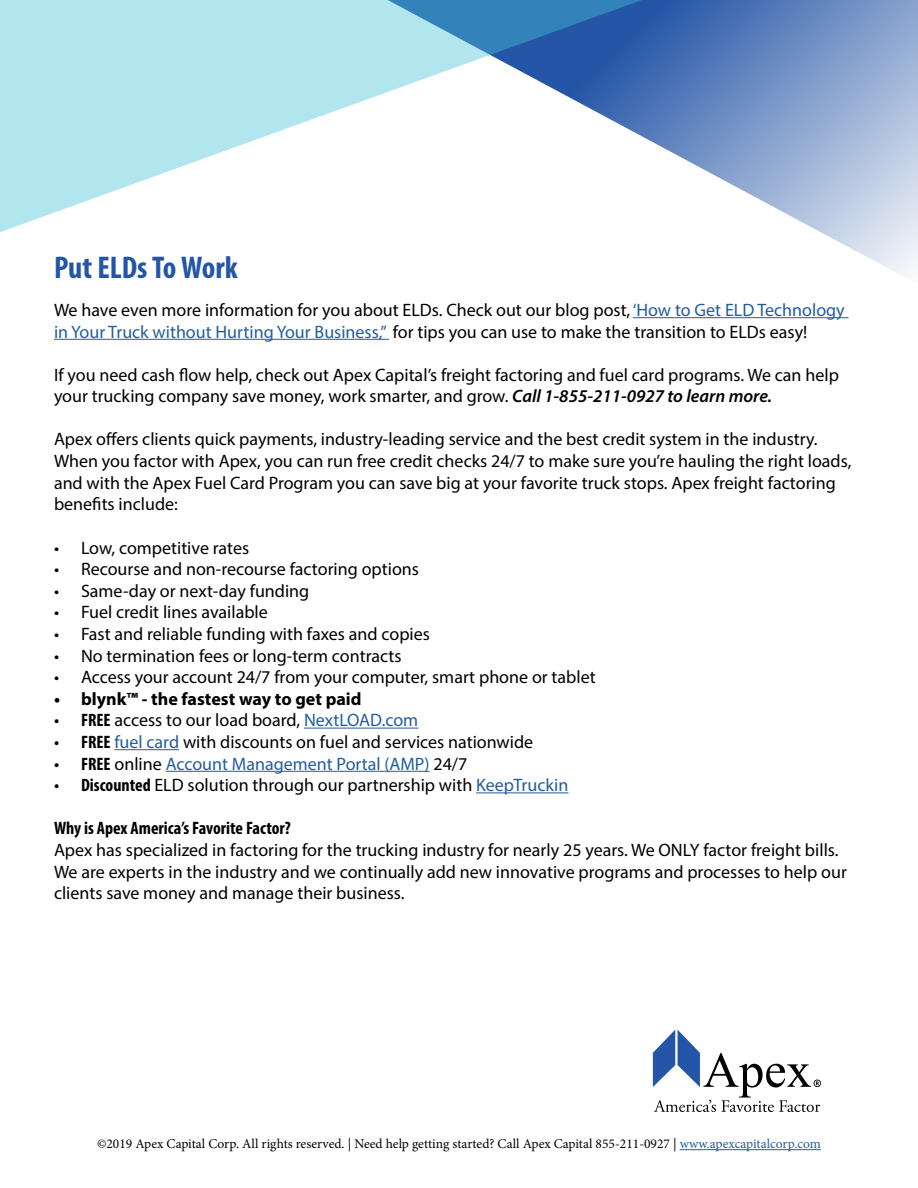
<style>
.page{position:relative;width:918px;height:1188px;background:#fff}
.page>*{position:absolute;margin:0;border:0;box-sizing:border-box;transform-origin:0 0}
.t1{font:700 condensed 31.5px "Myriad Pro";color:#2455a6}
.t2{font:18px/21.6px "Myriad Pro";color:#000}
.t3{font:18px "Myriad Pro";color:#215e9e}
.t4{font:700 condensed 18px "Myriad Pro";color:#000}
.t5{font:700 18px "Myriad Pro";color:#000}
.t6{font:13.5px "Minion Pro";color:#000}
.s1{color:#215e9e}
.s2{font-weight:600;font-style:italic}
.s3{font-weight:700;font-stretch:condensed}
.s4{font-weight:700;font-stretch:condensed;color:#000}
.s5{color:#000}
</style>
<div class="page">
<hr style="left:633px;top:317px;width:216px;height:1px;background:#215e9e">
<hr style="left:54px;top:339px;width:335px;height:1px;background:#215e9e">
<hr style="left:304px;top:728px;width:114px;height:1px;background:#215e9e">
<hr style="left:114px;top:749px;width:65px;height:1px;background:#215e9e">
<hr style="left:166px;top:771px;width:264px;height:1px;background:#215e9e">
<hr style="left:476px;top:792px;width:92px;height:1px;background:#215e9e">
<svg style="left:642px;top:0;width:276px;height:276px"></svg>
<svg style="left:0;top:0;width:642px;height:232px;fill:#b2e6ee"></svg>
<svg style="left:653px;top:1030px;width:168px;height:82px"></svg>
<hr style="left:680px;top:1149px;width:141px;height:1px;background:#215e9e">
<h1 class="t1" style="left:54px;top:248px;width:185px">Put ELDs To Work</h1>
<p class="t2" style="left:54px;top:299px;width:792px">We have even more information for you about ELDs. Check out our blog post, <span class="s1">‘How to Get ELD Technology in Your Truck without Hurting Your Business,”</span> for tips you can use to make the transition to ELDs easy!</p>
<p class="t2" style="left:54px;top:364px;width:786px">If you need cash flow help, check out Apex Capital’s freight factoring and fuel card programs. We can help your trucking company save money, work smarter, and grow. <span class="s2">Call 1-855-211-0927 to learn more.</span></p>
<p class="t2" style="left:54px;top:428px;width:799px">Apex offers clients quick payments, industry-leading service and the best credit system in the industry.<br>When you factor with Apex, you can run free credit checks 24/7 to make sure you’re hauling the right loads, and with the Apex Fuel Card Program you can save big at your favorite truck stops. Apex freight factoring benefits include:</p>
<p class="t2" style="left:54px;top:536px;width:197px">• Low, competitive rates</p>
<p class="t2" style="left:54px;top:558px;width:367px">• Recourse and non-recourse factoring options</p>
<p class="t2" style="left:54px;top:580px;width:257px">• Same-day or next-day funding</p>
<p class="t2" style="left:54px;top:601px;width:215px">• Fuel credit lines available</p>
<p class="t2" style="left:54px;top:623px;width:377px">• Fast and reliable funding with faxes and copies</p>
<p class="t2" style="left:54px;top:644px;width:349px">• No termination fees or long-term contracts</p>
<p class="t2" style="left:54px;top:666px;width:543px">• Access your account 24/7 from your computer, smart phone or tablet</p>
<p class="t5" style="left:54px;top:687px;width:309px">• blynk™ - the fastest way to get paid</p>
<p class="t2" style="left:54px;top:709px;width:366px"><span class="s3">• FREE</span> access to our load board, <span class="s1">NextLOAD.com</span></p>
<p class="t2" style="left:54px;top:731px;width:481px"><span class="s3">• FREE</span> <span class="s1">fuel card</span> with discounts on fuel and services nationwide</p>
<p class="t3" style="left:54px;top:752px;width:415px"><span class="s4">• FREE</span> <span class="s5">online</span> Account Management Portal (AMP) <span class="s5">24/7</span></p>
<p class="t2" style="left:54px;top:774px;width:516px"><span class="s3">• Discounted</span> ELD solution through our partnership with <span class="s1">KeepTruckin</span></p>
<p class="t4" style="left:54px;top:817px;width:238px">Why is Apex America’s Favorite Factor?</p>
<p class="t2" style="left:54px;top:839px;width:794px">Apex has specialized in factoring for the trucking industry for nearly 25 years. We ONLY factor freight bills.<br>We are experts in the industry and we continually add new innovative programs and processes to help our clients save money and manage their business.</p>
<p class="t6" style="left:97px;top:1135px;width:725px">©2019 Apex Capital Corp. All rights reserved. | Need help getting started? Call Apex Capital 855-211-0927 | <span class="s1">www.apexcapitalcorp.com</span></p>
</div>
